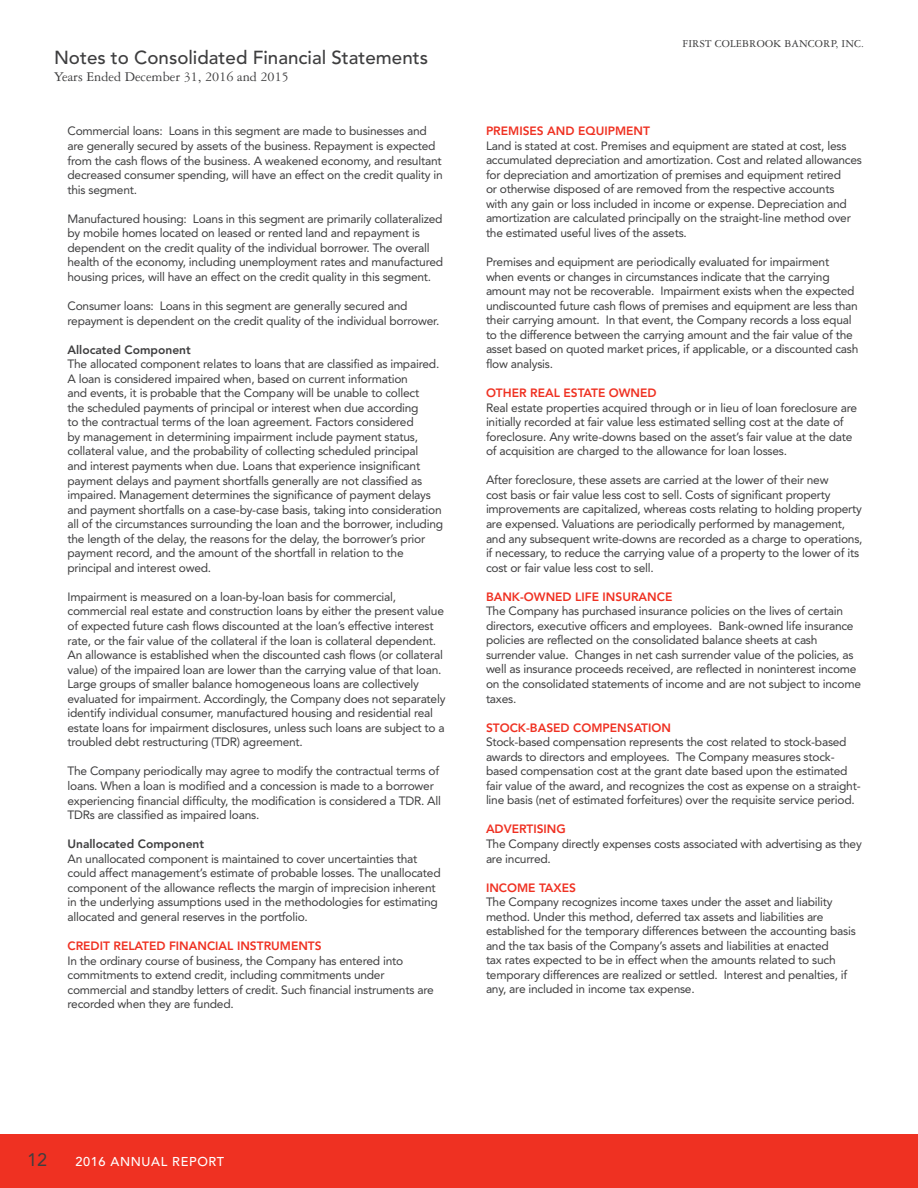
<style>
.page{position:relative;width:918px;height:1188px;background:#fff}
.page>*{position:absolute;margin:0;border:0;box-sizing:border-box;transform-origin:0 0}
.t1{font:500 18.75px "Avenir";color:#3e3e3f}
.t2{font:18px "Avenir";color:#3e3e3f}
.t3{font:14.25px "Garamond Three";color:#3e3e3f}
.t4{font:500 12.75px "Avenir";letter-spacing:.05em;color:#fff}
.t5{font:12px/14.5px "Avenir";letter-spacing:-.02em;color:#3e3e3f}
.t6{font:800 12px "Avenir";color:#ef3122}
.t7{font:800 12px "Avenir";color:#3e3e3f}
.t8{font:11.25px "Garamond Three";letter-spacing:.01em;color:#3e3e3f}
</style>
<div class="page">
<div style="left:0;top:1134px;width:918px;height:54px;background:#ef3122"></div>
<h1 class="t1" style="left:54px;top:47px;width:376px">Notes to Consolidated Financial Statements</h1>
<p class="t3" style="left:54px;top:69px;width:237px">Years Ended December 31, 2016 and 2015</p>
<p class="t5" style="left:68px;top:124px;width:377px">Commercial loans: Loans in this segment are made to businesses and are generally secured by assets of the business. Repayment is expected from the cash flows of the business. A weakened economy, and resultant decreased consumer spending, will have an effect on the credit quality in this segment.</p>
<p class="t5" style="left:68px;top:211px;width:377px">Manufactured housing: Loans in this segment are primarily collateralized by mobile homes located on leased or rented land and repayment is dependent on the credit quality of the individual borrower. The overall health of the economy, including unemployment rates and manufactured housing prices, will have an effect on the credit quality in this segment.</p>
<p class="t5" style="left:68px;top:299px;width:373px">Consumer loans: Loans in this segment are generally secured and repayment is dependent on the credit quality of the individual borrower.</p>
<p class="t7" style="left:68px;top:342px;width:125px">Allocated Component</p>
<p class="t5" style="left:68px;top:357px;width:377px">The allocated component relates to loans that are classified as impaired.<br>A loan is considered impaired when, based on current information<br>and events, it is probable that the Company will be unable to collect<br>the scheduled payments of principal or interest when due according<br>to the contractual terms of the loan agreement. Factors considered<br>by management in determining impairment include payment status, collateral value, and the probability of collecting scheduled principal<br>and interest payments when due. Loans that experience insignificant payment delays and payment shortfalls generally are not classified as impaired. Management determines the significance of payment delays and payment shortfalls on a case-by-case basis, taking into consideration all of the circumstances surrounding the loan and the borrower, including the length of the delay, the reasons for the delay, the borrower’s prior payment record, and the amount of the shortfall in relation to the principal and interest owed.</p>
<p class="t5" style="left:68px;top:590px;width:380px">Impairment is measured on a loan-by-loan basis for commercial, commercial real estate and construction loans by either the present value of expected future cash flows discounted at the loan’s effective interest rate, or the fair value of the collateral if the loan is collateral dependent.<br>An allowance is established when the discounted cash flows (or collateral value) of the impaired loan are lower than the carrying value of that loan.<br>Large groups of smaller balance homogeneous loans are collectively evaluated for impairment. Accordingly, the Company does not separately identify individual consumer, manufactured housing and residential real estate loans for impairment disclosures, unless such loans are subject to a troubled debt restructuring (TDR) agreement.</p>
<p class="t5" style="left:68px;top:764px;width:375px">The Company periodically may agree to modify the contractual terms of loans. When a loan is modified and a concession is made to a borrower experiencing financial difficulty, the modification is considered a TDR. All TDRs are classified as impaired loans.</p>
<p class="t7" style="left:68px;top:837px;width:138px">Unallocated Component</p>
<p class="t5" style="left:68px;top:851px;width:375px">An unallocated component is maintained to cover uncertainties that could affect management’s estimate of probable losses. The unallocated component of the allowance reflects the margin of imprecision inherent in the underlying assumptions used in the methodologies for estimating allocated and general reserves in the portfolio.</p>
<p class="t6" style="left:68px;top:939px;width:256px">CREDIT RELATED FINANCIAL INSTRUMENTS</p>
<p class="t5" style="left:68px;top:953px;width:368px">In the ordinary course of business, the Company has entered into commitments to extend credit, including commitments under commercial and standby letters of credit. Such financial instruments are recorded when they are funded.</p>
<p class="t8" style="left:683px;top:38px;width:183px">FIRST COLEBROOK BANCORP, INC.</p>
<p class="t6" style="left:486px;top:124px;width:165px">PREMISES AND EQUIPMENT</p>
<p class="t5" style="left:486px;top:138px;width:377px">Land is stated at cost. Premises and equipment are stated at cost, less accumulated depreciation and amortization. Cost and related allowances for depreciation and amortization of premises and equipment retired<br>or otherwise disposed of are removed from the respective accounts<br>with any gain or loss included in income or expense. Depreciation and amortization are calculated principally on the straight-line method over the estimated useful lives of the assets.</p>
<p class="t5" style="left:486px;top:255px;width:374px">Premises and equipment are periodically evaluated for impairment when events or changes in circumstances indicate that the carrying amount may not be recoverable. Impairment exists when the expected undiscounted future cash flows of premises and equipment are less than their carrying amount. In that event, the Company records a loss equal to the difference between the carrying amount and the fair value of the asset based on quoted market prices, if applicable, or a discounted cash flow analysis.</p>
<p class="t6" style="left:486px;top:386px;width:172px">OTHER REAL ESTATE OWNED</p>
<p class="t5" style="left:486px;top:400px;width:373px">Real estate properties acquired through or in lieu of loan foreclosure are initially recorded at fair value less estimated selling cost at the date of foreclosure. Any write-downs based on the asset’s fair value at the date of acquisition are charged to the allowance for loan losses.</p>
<p class="t5" style="left:486px;top:473px;width:378px">After foreclosure, these assets are carried at the lower of their new<br>cost basis or fair value less cost to sell. Costs of significant property improvements are capitalized, whereas costs relating to holding property are expensed. Valuations are periodically performed by management, and any subsequent write-downs are recorded as a charge to operations, if necessary, to reduce the carrying value of a property to the lower of its cost or fair value less cost to sell.</p>
<p class="t6" style="left:486px;top:589px;width:188px">BANK-OWNED LIFE INSURANCE</p>
<p class="t5" style="left:486px;top:604px;width:377px">The Company has purchased insurance policies on the lives of certain directors, executive officers and employees. Bank-owned life insurance policies are reflected on the consolidated balance sheets at cash surrender value. Changes in net cash surrender value of the policies, as well as insurance proceeds received, are reflected in noninterest income on the consolidated statements of income and are not subject to income taxes.</p>
<p class="t6" style="left:486px;top:720px;width:187px">STOCK-BASED COMPENSATION</p>
<p class="t5" style="left:486px;top:735px;width:376px">Stock-based compensation represents the cost related to stock-based awards to directors and employees. The Company measures stock&shy;based compensation cost at the grant date based upon the estimated fair value of the award, and recognizes the cost as expense on a straight&shy;line basis (net of estimated forfeitures) over the requisite service period.</p>
<p class="t6" style="left:486px;top:822px;width:81px">ADVERTISING</p>
<p class="t5" style="left:486px;top:837px;width:377px">The Company directly expenses costs associated with advertising as they are incurred.</p>
<p class="t6" style="left:486px;top:880px;width:91px">INCOME TAXES</p>
<p class="t5" style="left:486px;top:895px;width:371px">The Company recognizes income taxes under the asset and liability method. Under this method, deferred tax assets and liabilities are established for the temporary differences between the accounting basis and the tax basis of the Company’s assets and liabilities at enacted<br>tax rates expected to be in effect when the amounts related to such temporary differences are realized or settled. Interest and penalties, if any, are included in income tax expense.</p>
<h2 class="t2" style="left:27px;top:1149px;width:22px">12</h2>
<p class="t4" style="left:75px;top:1154px;width:150px">2016 ANNUAL REPORT</p>
</div>
